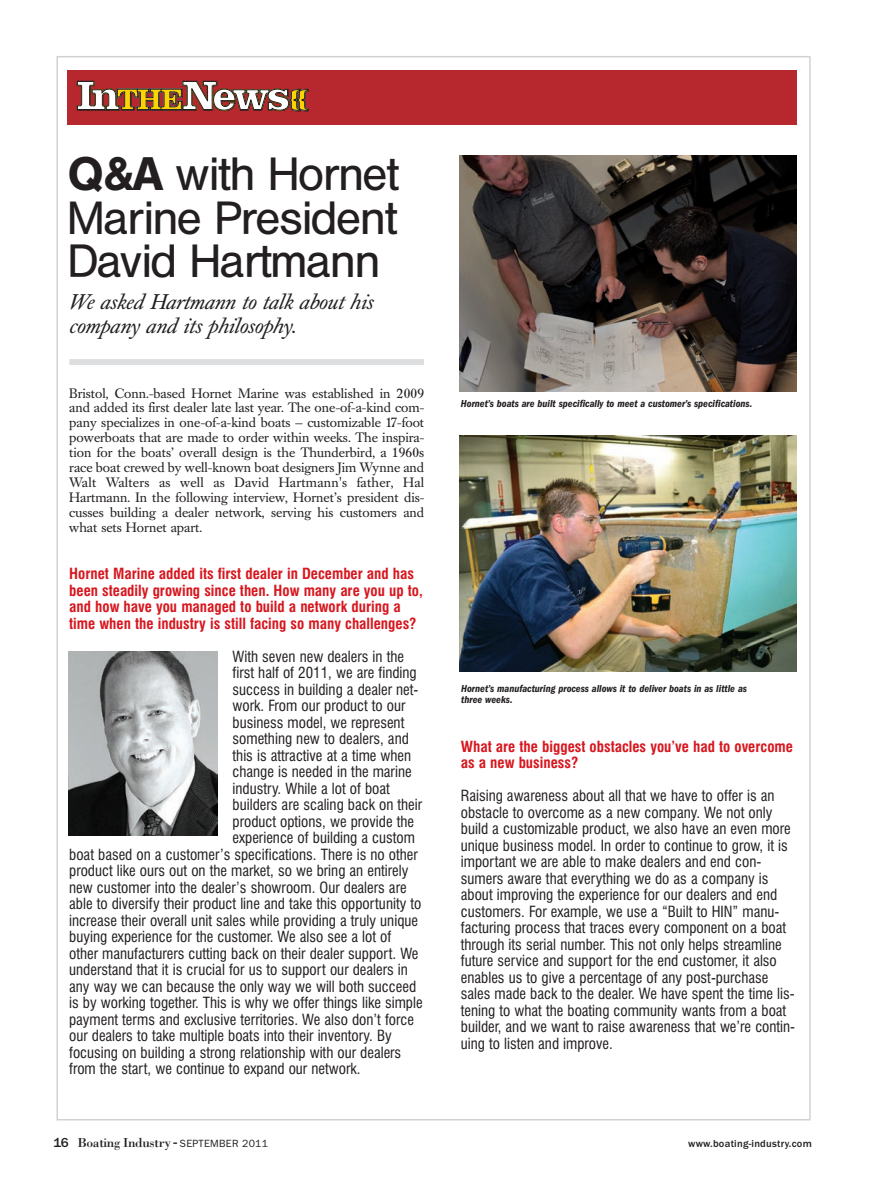
<style>
.page{position:relative;width:878px;height:1188px;background:#fff}
.page>*{position:absolute;margin:0;border:0;box-sizing:border-box;transform-origin:0 0}
.t1{font:46.5px/43.5px "Helten";color:#231f20;text-align:justify}
.t2{font:italic 21px/24px "Caslon Book BE";color:#231f20}
.t3{font:condensed 15px/16.5px "Swiss 721 BT";color:#231f20}
.t4{font:700 condensed 15px/16.5px "Swiss 721 BT";color:#d7171f}
.t5{font:13.5px/15px "Caslon Book BE";color:#231f20;text-align:justify}
.t6{font:13.5px "Bodoni";letter-spacing:-.025em;color:#231f20}
.t7{font:italic 600 condensed 10.5px/10.5px "Franklin Gothic";color:#231f20}
.t8{font:500 10.5px "Franklin Gothic";letter-spacing:.025em;color:#231f20}
.s1{font-weight:500}
.s2{font-family:"Franklin Gothic";font-weight:500}
.s3{font-family:"Franklin Gothic";font-weight:500;font-size:15px}
.s4{font-family:"Franklin Gothic";font-size:10.5px}
</style>
<div class="page">
<div style="left:68px;top:70px;width:729px;height:54px;background:#b7282e"></div>
<svg style="left:76px;top:80px;width:233px;height:32px"></svg>
<div style="left:69px;top:359px;width:355px;height:6px;background:#dddee0"></div>
<img style="left:69px;top:652px;width:148px;height:183px">
<img style="left:459px;top:155px;width:337px;height:236px">
<img style="left:459px;top:436px;width:337px;height:236px">
<h1 class="t1" style="left:69px;top:156px;width:331px"><span class="s1">Q&amp;A</span> with Hornet Marine President David Hartmann</h1>
<h2 class="t2" style="left:69px;top:292px;width:305px">We asked Hartmann to talk about his company and its philosophy.</h2>
<p class="t5" style="left:69px;top:387px;width:356px">Bristol, Conn.-based Hornet Marine was established in 2009 and added its first dealer late last year. The one-of-a-kind com&shy;pany specializes in one-of-a-kind boats — customizable 17-foot powerboats that are made to order within weeks. The inspira&shy;tion for the boats’ overall design is the Thunderbird, a 1960s race boat crewed by well-known boat designers Jim Wynne and Walt Walters as well as David Hartmann's father, Hal Hartmann. In the following interview, Hornet’s president dis&shy;cusses building a dealer network, serving his customers and what sets Hornet apart.</p>
<p class="t4" style="left:69px;top:567px;width:355px">Hornet Marine added its first dealer in December and has been steadily growing since then. How many are you up to, and how have you managed to build a network during a time when the industry is still facing so many challenges?</p>
<p class="t3" style="left:232px;top:649px;width:173px">With seven new dealers in the</p>
<p class="t3" style="left:232px;top:666px;width:186px">first half of 2011, we are finding</p>
<p class="t3" style="left:232px;top:682px;width:187px">success in building a dealer net-</p>
<p class="t3" style="left:232px;top:699px;width:174px">work. From our product to our</p>
<p class="t3" style="left:232px;top:715px;width:173px">business model, we represent</p>
<p class="t3" style="left:232px;top:732px;width:178px">something new to dealers, and</p>
<p class="t3" style="left:232px;top:748px;width:180px">this is attractive at a time when</p>
<p class="t3" style="left:232px;top:765px;width:180px">change is needed in the marine</p>
<p class="t3" style="left:232px;top:781px;width:159px">industry. While a lot of boat</p>
<p class="t3" style="left:232px;top:798px;width:191px">builders are scaling back on their</p>
<p class="t3" style="left:232px;top:814px;width:183px">product options, we provide the</p>
<p class="t3" style="left:232px;top:831px;width:184px">experience of building a custom</p>
<p class="t3" style="left:69px;top:847px;width:350px">boat based on a customer’s specifications. There is no other</p>
<p class="t3" style="left:69px;top:864px;width:340px">product like ours out on the market, so we bring an entirely</p>
<p class="t3" style="left:69px;top:880px;width:339px">new customer into the dealer’s showroom. Our dealers are</p>
<p class="t3" style="left:69px;top:897px;width:354px">able to diversify their product line and take this opportunity to</p>
<p class="t3" style="left:69px;top:913px;width:350px">increase their overall unit sales while providing a truly unique</p>
<p class="t3" style="left:69px;top:930px;width:324px">buying experience for the customer. We also see a lot of</p>
<p class="t3" style="left:69px;top:946px;width:351px">other manufacturers cutting back on their dealer support. We</p>
<p class="t3" style="left:69px;top:963px;width:340px">understand that it is crucial for us to support our dealers in</p>
<p class="t3" style="left:69px;top:979px;width:348px">any way we can because the only way we will both succeed</p>
<p class="t3" style="left:69px;top:996px;width:355px">is by working together. This is why we offer things like simple</p>
<p class="t3" style="left:69px;top:1012px;width:346px">payment terms and exclusive territories. We also don’t force</p>
<p class="t3" style="left:69px;top:1029px;width:324px">our dealers to take multiple boats into their inventory. By</p>
<p class="t3" style="left:69px;top:1045px;width:334px">focusing on building a strong relationship with our dealers</p>
<p class="t3" style="left:69px;top:1062px;width:293px">from the start, we continue to expand our network.</p>
<p class="t7" style="left:461px;top:399px;width:293px">Hornet’s boats are built specifically to meet a customer’s specifications.</p>
<p class="t7" style="left:461px;top:684px;width:287px">Hornet’s manufacturing process allows it to deliver boats in as little as three weeks.</p>
<p class="t4" style="left:461px;top:739px;width:333px">What are the biggest obstacles you’ve had to overcome as a new business?</p>
<p class="t3" style="left:461px;top:789px;width:336px">Raising awareness about all that we have to offer is an obstacle to overcome as a new company. We not only build a customizable product, we also have an even more unique business model. In order to continue to grow, it is important we are able to make dealers and end con&shy;sumers aware that everything we do as a company is about improving the experience for our dealers and end customers. For example, we use a “Built to HIN” manu&shy;facturing process that traces every component on a boat through its serial number. This not only helps streamline future service and support for the end customer, it also enables us to give a percentage of any post-purchase sales made back to the dealer. We have spent the time lis&shy;tening to what the boating community wants from a boat builder, and we want to raise awareness that we’re contin&shy;uing to listen and improve.</p>
<p class="t6" style="left:53px;top:1135px;width:216px"><span class="s2">16</span> Boating Industry <span class="s3">-</span> <span class="s4">SEPTEMBER 2011</span></p>
<p class="t8" style="left:688px;top:1140px;width:125px">www.boating-industry.com</p>
</div>
